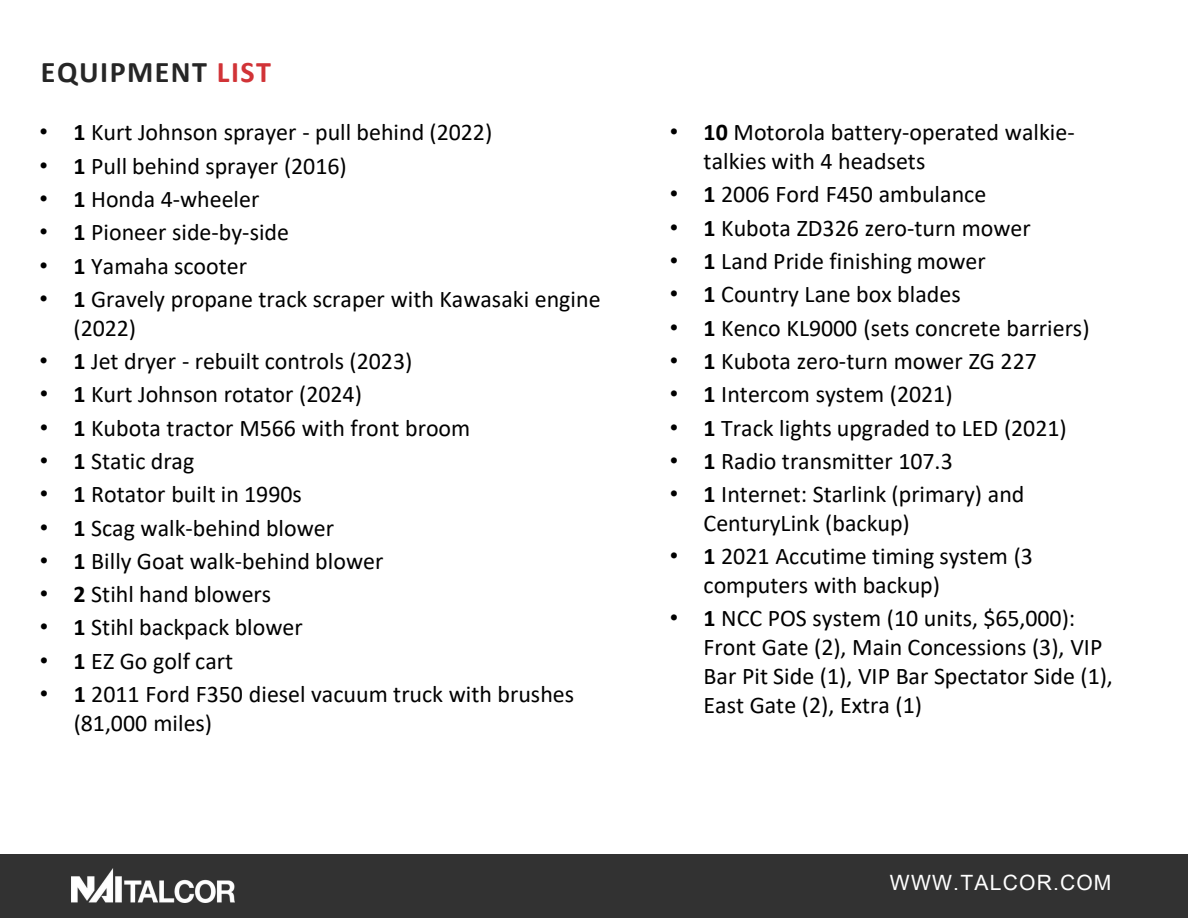
<style>
.page{position:relative;width:1188px;height:918px;background:#fff}
.page>*{position:absolute;margin:0;border:0;box-sizing:border-box;transform-origin:0 0}
.t1{font:700 30px "Calibri";letter-spacing:.05em;color:#262626}
.t2{font:24px/28.8px "Calibri";color:#000}
.t3{font:21px "Arial";letter-spacing:.055em;color:#fff}
.s1{color:#d13337}
.s2{font-family:"Arial"}
.s3{font-weight:700}
</style>
<div class="page">
<div style="left:0;top:854px;width:1188px;height:64px;background:#323232"></div>
<img style="left:72px;top:868px;width:163px;height:34px">
<p class="t1" style="left:41px;top:51px;width:232px">EQUIPMENT <span class="s1">LIST</span></p>
<p class="t2" style="left:40px;top:117px;width:454px"><span class="s2">•</span> <span class="s3">1</span> Kurt Johnson sprayer - pull behind (2022)</p>
<p class="t2" style="left:40px;top:151px;width:309px"><span class="s2">•</span> <span class="s3">1</span> Pull behind sprayer (2016)</p>
<p class="t2" style="left:40px;top:184px;width:221px"><span class="s2">•</span> <span class="s3">1</span> Honda 4-wheeler</p>
<p class="t2" style="left:40px;top:217px;width:251px"><span class="s2">•</span> <span class="s3">1</span> Pioneer side-by-side</p>
<p class="t2" style="left:40px;top:251px;width:209px"><span class="s2">•</span> <span class="s3">1</span> Yamaha scooter</p>
<p class="t2" style="left:73px;top:284px;width:529px;text-indent:-34px"><span class="s2">•</span> <span class="s3">1</span> Gravely propane track scraper with Kawasaki engine (2022)</p>
<p class="t2" style="left:40px;top:346px;width:374px"><span class="s2">•</span> <span class="s3">1</span> Jet dryer - rebuilt controls (2023)</p>
<p class="t2" style="left:40px;top:379px;width:324px"><span class="s2">•</span> <span class="s3">1</span> Kurt Johnson rotator (2024)</p>
<p class="t2" style="left:40px;top:413px;width:432px"><span class="s2">•</span> <span class="s3">1</span> Kubota tractor M566 with front broom</p>
<p class="t2" style="left:40px;top:446px;width:156px"><span class="s2">•</span> <span class="s3">1</span> Static drag</p>
<p class="t2" style="left:40px;top:479px;width:264px"><span class="s2">•</span> <span class="s3">1</span> Rotator built in 1990s</p>
<p class="t2" style="left:40px;top:513px;width:296px"><span class="s2">•</span> <span class="s3">1</span> Scag walk-behind blower</p>
<p class="t2" style="left:40px;top:546px;width:345px"><span class="s2">•</span> <span class="s3">1</span> Billy Goat walk-behind blower</p>
<p class="t2" style="left:40px;top:579px;width:233px"><span class="s2">•</span> <span class="s3">2</span> Stihl hand blowers</p>
<p class="t2" style="left:40px;top:612px;width:265px"><span class="s2">•</span> <span class="s3">1</span> Stihl backpack blower</p>
<p class="t2" style="left:40px;top:646px;width:195px"><span class="s2">•</span> <span class="s3">1</span> EZ Go golf cart</p>
<p class="t2" style="left:74px;top:679px;width:502px;text-indent:-34px"><span class="s2">•</span> <span class="s3">1</span> 2011 Ford F350 diesel vacuum truck with brushes (81,000 miles)</p>
<p class="t2" style="left:704px;top:117px;width:373px;text-indent:-34px"><span class="s2">•</span> <span class="s3">10</span> Motorola battery-operated walkie&shy;talkies with 4 headsets</p>
<p class="t2" style="left:670px;top:179px;width:318px"><span class="s2">•</span> <span class="s3">1</span> 2006 Ford F450 ambulance</p>
<p class="t2" style="left:670px;top:213px;width:362px"><span class="s2">•</span> <span class="s3">1</span> Kubota ZD326 zero-turn mower</p>
<p class="t2" style="left:670px;top:246px;width:318px"><span class="s2">•</span> <span class="s3">1</span> Land Pride finishing mower</p>
<p class="t2" style="left:670px;top:279px;width:293px"><span class="s2">•</span> <span class="s3">1</span> Country Lane box blades</p>
<p class="t2" style="left:670px;top:313px;width:421px"><span class="s2">•</span> <span class="s3">1</span> Kenco KL9000 (sets concrete barriers)</p>
<p class="t2" style="left:670px;top:346px;width:369px"><span class="s2">•</span> <span class="s3">1</span> Kubota zero-turn mower ZG 227</p>
<p class="t2" style="left:670px;top:379px;width:284px"><span class="s2">•</span> <span class="s3">1</span> Intercom system (2021)</p>
<p class="t2" style="left:670px;top:413px;width:398px"><span class="s2">•</span> <span class="s3">1</span> Track lights upgraded to LED (2021)</p>
<p class="t2" style="left:670px;top:446px;width:285px"><span class="s2">•</span> <span class="s3">1</span> Radio transmitter 107.3</p>
<p class="t2" style="left:704px;top:479px;width:322px;text-indent:-34px"><span class="s2">•</span> <span class="s3">1</span> Internet: Starlink (primary) and<br>CenturyLink (backup)</p>
<p class="t2" style="left:704px;top:541px;width:331px;text-indent:-34px"><span class="s2">•</span> <span class="s3">1</span> 2021 Accutime timing system (3 computers with backup)</p>
<p class="t2" style="left:704px;top:603px;width:411px;text-indent:-34px"><span class="s2">•</span> <span class="s3">1</span> NCC POS system (10 units, $65,000):<br>Front Gate (2), Main Concessions (3), VIP Bar Pit Side (1), VIP Bar Spectator Side (1), East Gate (2), Extra (1)</p>
<p class="t3" style="left:890px;top:868px;width:223px">WWW.TALCOR.COM</p>
</div>
